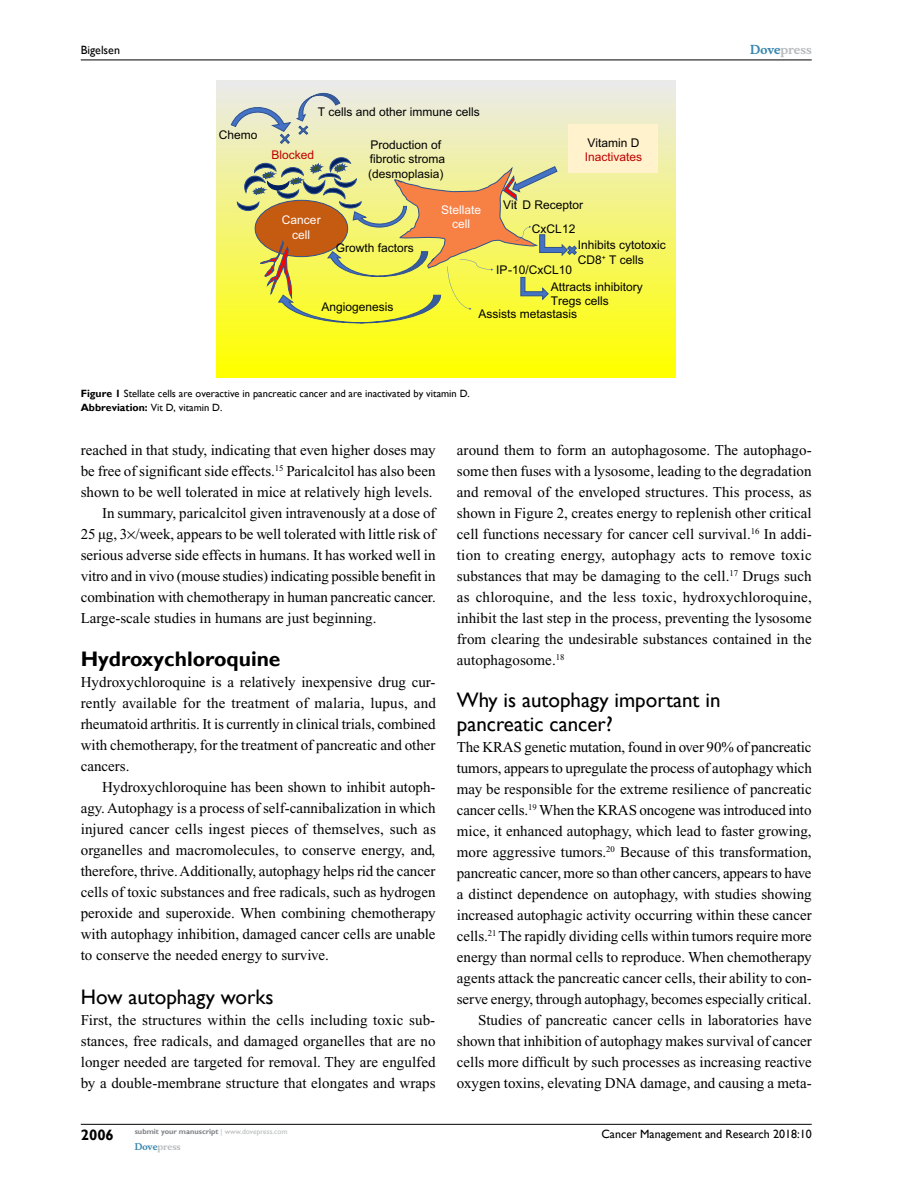
<style>
.page{position:relative;width:918px;height:1188px;background:#fff}
.page>*{position:absolute;margin:0;border:0;box-sizing:border-box;transform-origin:0 0}
.t1{font:21px/24px "Gill Sans";color:#000}
.t2{font:700 21px "Gill Sans";color:#000}
.t3{font:15px/21px "Times New Roman";color:#000;text-align:justify}
.t4{font:700 15px "Gill Sans";color:#000}
.t5{font:12px/14.4px "Arial";color:#000}
.t6{font:12px "Gill Sans";color:#000}
.t7{font:12px/14.4px "Arial";color:#fff;text-align:center}
.t8{font:12px "Arial";color:#c00000}
.t9{font:700 12px "Musee";color:#b8babc}
.t10{font:10.5px/13.5px "Gill Sans";color:#000}
.t11{font:700 9px "Musee";color:#b8babc}
.t12{font:700 7.5px "Gill Sans";color:#808285}
.s1{font-weight:700}
.s2{color:#3785ad}
.s3{font-weight:400;color:#b8babc}
</style>
<div class="page">
<hr style="left:81px;top:1124px;width:731px;height:1px;background:#000">
<hr style="left:81px;top:60px;width:731px;height:1px;background:#000">
<div style="left:217px;top:81px;width:459px;height:297px;background:linear-gradient(to bottom,#eaeaec,#ff0)"></div>
<div style="left:569px;top:124px;width:89px;height:48px;background:#fff2cc"></div>
<svg style="left:237px;top:156px;width:340px;height:167px;background:#e0d060"></svg>
<svg style="left:231px;top:90px;width:109px;height:54px;background:#d5dac9"></svg>
<p class="t6" style="left:81px;top:43px;width:41px">Bigelsen</p>
<p class="t5" style="left:219px;top:128px;width:40px">Chemo</p>
<p class="t5" style="left:318px;top:105px;width:163px">T cells and other immune cells</p>
<p class="t8" style="left:271px;top:147px;width:44px">Blocked</p>
<p class="t5" style="left:368px;top:138px;width:78px">Production of fibrotic stroma (desmoplasia)</p>
<p class="t5" style="left:587px;top:136px;width:54px">Vitamin D</p>
<p class="t8" style="left:585px;top:149px;width:59px">Inactivates</p>
<p class="t7" style="left:282px;top:213px;width:40px">Cancer cell</p>
<p class="t7" style="left:441px;top:202px;width:42px">Stellate cell</p>
<p class="t5" style="left:503px;top:198px;width:82px">Vit D Receptor</p>
<p class="t5" style="left:532px;top:222px;width:45px">CxCL12</p>
<p class="t5" style="left:578px;top:238px;width:90px">Inhibits cytotoxic<br>CD8<sup>+</sup> T cells</p>
<p class="t5" style="left:336px;top:241px;width:79px">Growth factors</p>
<p class="t5" style="left:551px;top:261px;width:93px;line-height:17px;text-indent:-55px">IP-10/CxCL10<br>Attracts inhibitory</p>
<p class="t5" style="left:551px;top:294px;width:60px">Tregs cells</p>
<p class="t5" style="left:322px;top:299px;width:74px">Angiogenesis</p>
<p class="t5" style="left:479px;top:306px;width:100px">Assists metastasis</p>
<p class="t10" style="left:81px;top:387px;width:391px"><span class="s1">Figure 1</span> Stellate cells are overactive in pancreatic cancer and are inactivated by vitamin D.<br><span class="s1">Abbreviation:</span> Vit D, vitamin D.</p>
<p class="t9" style="left:750px;top:43px;width:63px"><span class="s2">Dove</span>press</p>
<p class="t3" style="left:81px;top:439px;width:356px">reached in that study, indicating that even higher doses may</p>
<p class="t3" style="left:81px;top:460px;width:356px">be free of significant side effects.<sup>15</sup> Paricalcitol has also been</p>
<p class="t3" style="left:81px;top:481px;width:353px">shown to be well tolerated in mice at relatively high levels.</p>
<p class="t3" style="left:102px;top:502px;width:335px">In summary, paricalcitol given intravenously at a dose of</p>
<p class="t3" style="left:81px;top:523px;width:356px">25 μg, 3 /week, appears to be well tolerated with little risk of</p>
<p class="t3" style="left:81px;top:544px;width:356px">serious adverse side effects in humans. It has worked well in</p>
<p class="t3" style="left:81px;top:565px;width:356px">vitro and in vivo (mouse studies) indicating possible benefit in</p>
<p class="t3" style="left:81px;top:586px;width:357px">combination with chemotherapy in human pancreatic cancer.</p>
<p class="t3" style="left:81px;top:607px;width:297px">Large-scale studies in humans are just beginning.</p>
<h1 class="t2" style="left:81px;top:646px;width:201px">Hydroxychloroquine</h1>
<p class="t3" style="left:81px;top:672px;width:357px">Hydroxychloroquine is a relatively inexpensive drug cur&shy;rently available for the treatment of malaria, lupus, and rheumatoid arthritis. It is currently in clinical trials, combined with chemotherapy, for the treatment of pancreatic and other cancers.</p>
<p class="t3" style="left:81px;top:777px;width:357px;text-indent:21px">Hydroxychloroquine has been shown to inhibit autoph&shy;agy. Autophagy is a process of self-cannibalization in which injured cancer cells ingest pieces of themselves, such as organelles and macromolecules, to conserve energy, and, therefore, thrive. Additionally, autophagy helps rid the cancer cells of toxic substances and free radicals, such as hydrogen peroxide and superoxide. When combining chemotherapy with autophagy inhibition, damaged cancer cells are unable to conserve the needed energy to survive.</p>
<h1 class="t1" style="left:81px;top:985px;width:194px">How autophagy works</h1>
<p class="t3" style="left:81px;top:1009px;width:356px">First, the structures within the cells including toxic sub&shy;stances, free radicals, and damaged organelles that are no longer needed are targeted for removal. They are engulfed by a double-membrane structure that elongates and wraps</p>
<p class="t3" style="left:457px;top:439px;width:356px">around them to form an autophagosome. The autophago&shy;some then fuses with a lysosome, leading to the degradation and removal of the enveloped structures. This process, as shown in Figure 2, creates energy to replenish other critical cell functions necessary for cancer cell survival.<sup>16</sup> In addi&shy;tion to creating energy, autophagy acts to remove toxic substances that may be damaging to the cell.<sup>17</sup> Drugs such as chloroquine, and the less toxic, hydroxychloroquine, inhibit the last step in the process, preventing the lysosome from clearing the undesirable substances contained in the autophagosome.<sup>18</sup></p>
<h1 class="t1" style="left:457px;top:688px;width:265px">Why is autophagy important in pancreatic cancer?</h1>
<p class="t3" style="left:457px;top:736px;width:357px;text-align:right">The KRAS genetic mutation, found in over 90% of pancreatic tumors, appears to upregulate the process of autophagy which may be responsible for the extreme resilience of pancreatic cancer cells.<sup>19</sup> When the KRAS oncogene was introduced into mice, it enhanced autophagy, which lead to faster growing, more aggressive tumors.<sup>20</sup> Because of this transformation, pancreatic cancer, more so than other cancers, appears to have a distinct dependence on autophagy, with studies showing increased autophagic activity occurring within these cancer cells.<sup>21</sup> The rapidly dividing cells within tumors require more energy than normal cells to reproduce. When chemotherapy agents attack the pancreatic cancer cells, their ability to con&shy;serve energy, through autophagy, becomes especially critical.<br>Studies of pancreatic cancer cells in laboratories have shown that inhibition of autophagy makes survival of cancer cells more difficult by such processes as increasing reactive oxygen toxins, elevating DNA damage, and causing a meta-</p>
<p class="t4" style="left:81px;top:1126px;width:35px">2006</p>
<p class="t12" style="left:135px;top:1127px;width:154px">submit your manuscript <span class="s3">| www.dovepress.com</span></p>
<p class="t11" style="left:135px;top:1141px;width:48px"><span class="s2">Dove</span>press</p>
<p class="t6" style="left:601px;top:1127px;width:212px">Cancer Management and Research 2018:10</p>
</div>
